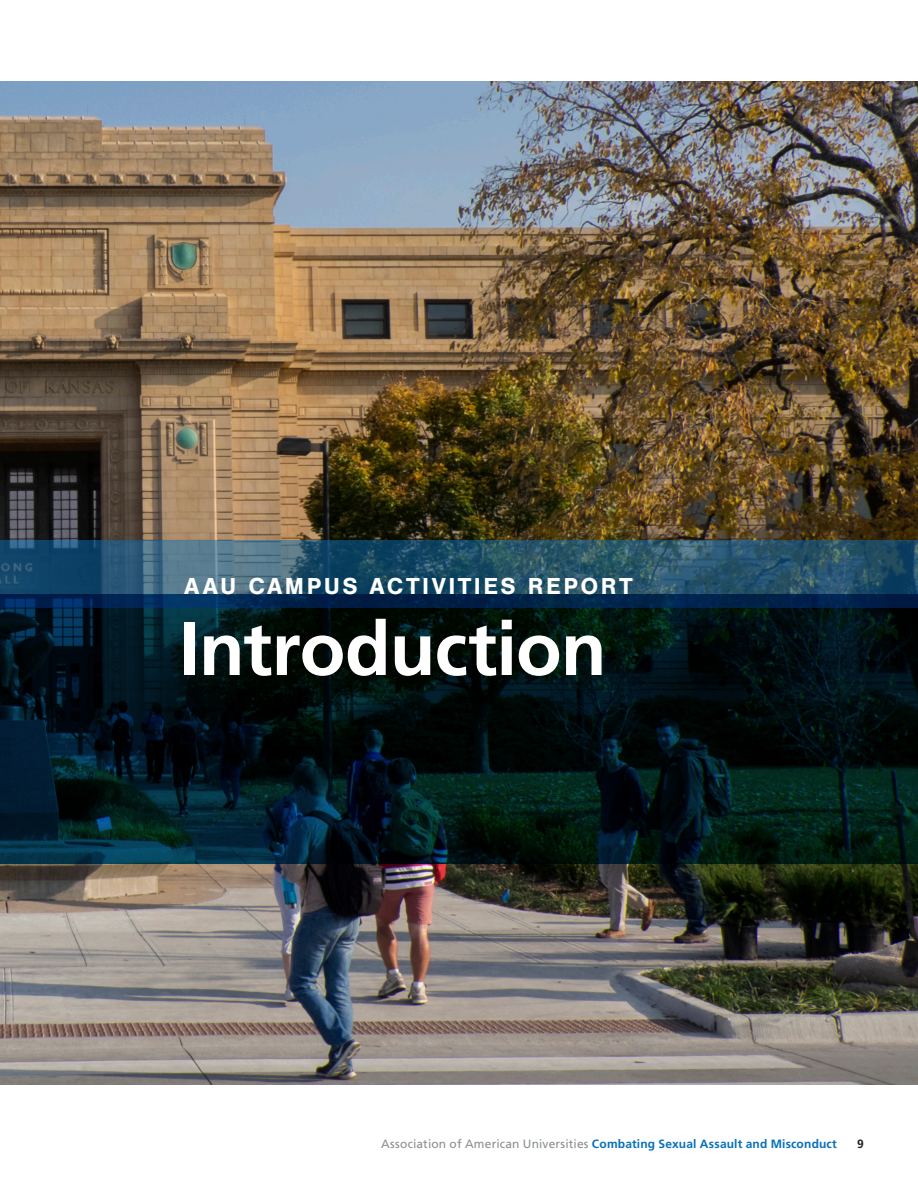
<style>
.page{position:relative;width:918px;height:1188px;background:#fff}
.page>*{position:absolute;margin:0;border:0;box-sizing:border-box;transform-origin:0 0}
.t1{font:700 75px "Frutiger LT Std";letter-spacing:-.015em;color:#fff}
.t2{font:700 24px "Nimbus San";letter-spacing:.105em;color:#fff}
.t3{font:700 12px "Frutiger LT Std";letter-spacing:.015em;color:#0970b9}
.t4{font:700 12px "Frutiger LT Std";color:#231f20}
.s1{font-weight:400;color:#8a8e91}
</style>
<div class="page">
<img style="left:0;top:81px;width:918px;height:1003px">
<svg style="left:0;top:540px;width:918px;height:54px;background:#29566e"></svg>
<svg style="left:0;top:594px;width:918px;height:270px;background:#01151a"></svg>
<p class="t2" style="left:184px;top:573px;width:450px">AAU CAMPUS ACTIVITIES REPORT</p>
<p class="t1" style="left:179px;top:605px;width:429px">Introduction</p>
<p class="t3" style="left:381px;top:1136px;width:457px"><span class="s1">Association of American Universities</span> Combating Sexual Assault and Misconduct</p>
<p class="t4" style="left:857px;top:1136px;width:8px">9</p>
</div>
